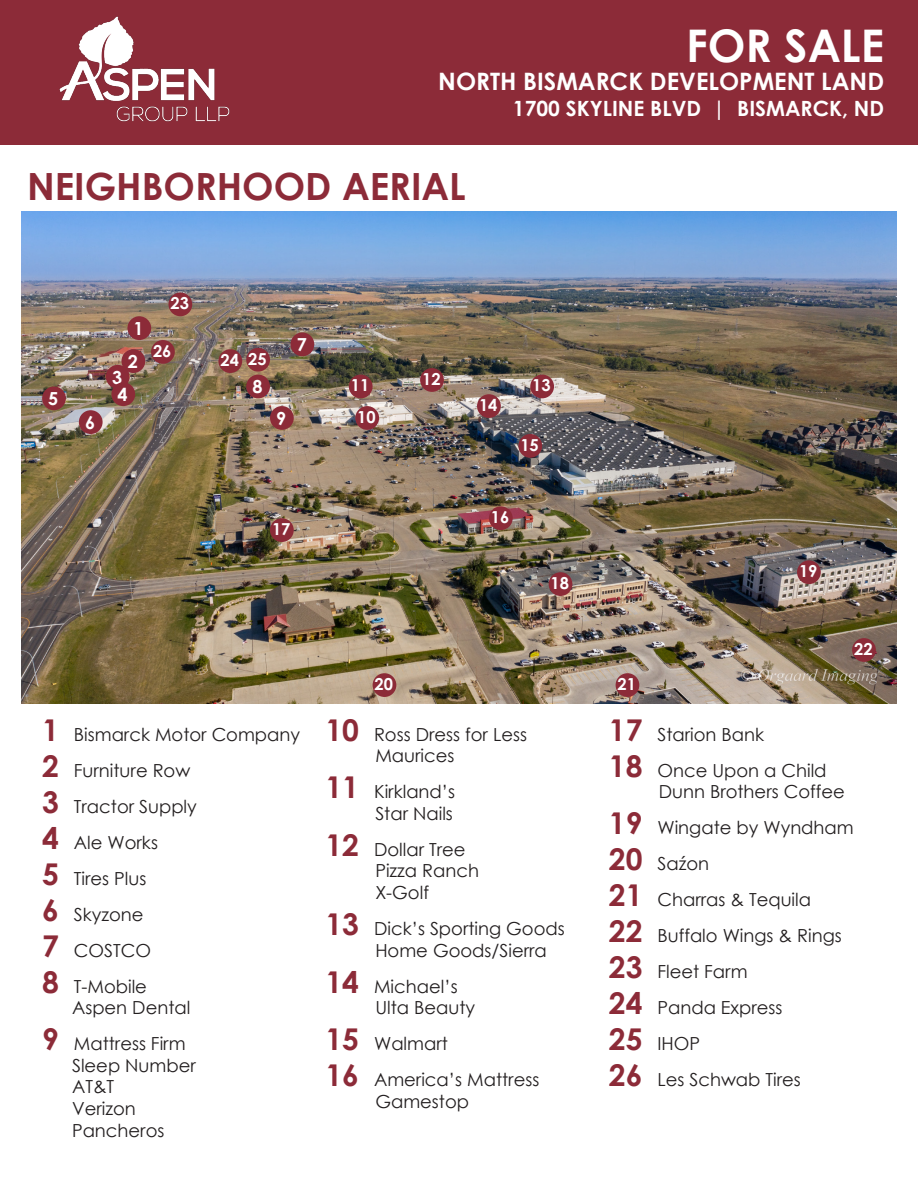
<style>
.page{position:relative;width:918px;height:1188px;background:#fff}
.page>*{position:absolute;margin:0;border:0;box-sizing:border-box;transform-origin:0 0}
.t1{font:700 45px "Century Gothic";color:#fff}
.t2{font:700 37.5px "Century Gothic";color:#8c2b38}
.t3{font:700 24px "Century Gothic";color:#fff}
.t4{font:700 21px "Century Gothic";color:#fff}
.t5{font:18px "Century Gothic";color:#231f20}
.t6{font:700 18px "Century Gothic";color:#fff}
.t7{font:700 16.5px "Century Gothic";color:#fff}
.s1{font-weight:700;font-size:30px;color:#8c2b38}
</style>
<div class="page">
<div style="left:0;top:0;width:918px;height:145px;background:#8c2b38"></div>
<img style="left:59px;top:16px;width:171px;height:106px">
<img style="left:22px;top:212px;width:874px;height:491px">
<div style="left:127px;top:316px;width:24px;height:24px;background:#8c2b38;border-radius:50%"></div>
<div style="left:122px;top:349px;width:23px;height:24px;background:#8c2b38;border-radius:50%"></div>
<div style="left:106px;top:365px;width:24px;height:24px;background:#8c2b38;border-radius:50%"></div>
<div style="left:111px;top:382px;width:24px;height:24px;background:#8c2b38;border-radius:50%"></div>
<div style="left:42px;top:386px;width:24px;height:24px;background:#8c2b38;border-radius:50%"></div>
<div style="left:79px;top:410px;width:24px;height:24px;background:#8c2b38;border-radius:50%"></div>
<div style="left:291px;top:332px;width:23px;height:24px;background:#8c2b38;border-radius:50%"></div>
<div style="left:246px;top:375px;width:24px;height:23px;background:#8c2b38;border-radius:50%"></div>
<div style="left:270px;top:406px;width:24px;height:24px;background:#8c2b38;border-radius:50%"></div>
<div style="left:355px;top:406px;width:24px;height:24px;background:#8c2b38;border-radius:50%"></div>
<div style="left:349px;top:375px;width:24px;height:23px;background:#8c2b38;border-radius:50%"></div>
<div style="left:420px;top:368px;width:24px;height:24px;background:#8c2b38;border-radius:50%"></div>
<div style="left:530px;top:375px;width:24px;height:23px;background:#8c2b38;border-radius:50%"></div>
<div style="left:477px;top:394px;width:24px;height:24px;background:#8c2b38;border-radius:50%"></div>
<div style="left:518px;top:434px;width:24px;height:24px;background:#8c2b38;border-radius:50%"></div>
<div style="left:489px;top:506px;width:24px;height:24px;background:#8c2b38;border-radius:50%"></div>
<div style="left:270px;top:518px;width:24px;height:24px;background:#8c2b38;border-radius:50%"></div>
<div style="left:549px;top:572px;width:23px;height:24px;background:#8c2b38;border-radius:50%"></div>
<div style="left:797px;top:560px;width:24px;height:24px;background:#8c2b38;border-radius:50%"></div>
<div style="left:373px;top:673px;width:23px;height:24px;background:#8c2b38;border-radius:50%"></div>
<div style="left:616px;top:673px;width:23px;height:24px;background:#8c2b38;border-radius:50%"></div>
<div style="left:852px;top:638px;width:24px;height:24px;background:#8c2b38;border-radius:50%"></div>
<div style="left:168px;top:293px;width:24px;height:23px;background:#8c2b38;border-radius:50%"></div>
<div style="left:218px;top:349px;width:24px;height:24px;background:#8c2b38;border-radius:50%"></div>
<div style="left:246px;top:348px;width:24px;height:24px;background:#8c2b38;border-radius:50%"></div>
<div style="left:151px;top:340px;width:24px;height:24px;background:#8c2b38;border-radius:50%"></div>
<p class="t1" style="left:686px;top:11px;width:200px">FOR SALE</p>
<p class="t3" style="left:438px;top:63px;width:447px">NORTH BISMARCK DEVELOPMENT LAND</p>
<p class="t4" style="left:513px;top:92px;width:373px">1700 SKYLINE BLVD | BISMARCK, ND</p>
<p class="t2" style="left:27px;top:158px;width:440px">NEIGHBORHOOD AERIAL</p>
<p class="t6" style="left:134px;top:315px;width:12px">1</p>
<p class="t6" style="left:128px;top:348px;width:12px">2</p>
<p class="t6" style="left:112px;top:363px;width:12px">3</p>
<p class="t6" style="left:48px;top:385px;width:12px">5</p>
<p class="t6" style="left:118px;top:381px;width:12px">4</p>
<p class="t6" style="left:85px;top:409px;width:12px">6</p>
<p class="t7" style="left:170px;top:291px;width:20px">23</p>
<p class="t7" style="left:153px;top:338px;width:20px">26</p>
<p class="t7" style="left:220px;top:348px;width:20px">24</p>
<p class="t7" style="left:248px;top:346px;width:20px">25</p>
<p class="t6" style="left:252px;top:373px;width:12px">8</p>
<p class="t6" style="left:297px;top:331px;width:12px">7</p>
<p class="t7" style="left:351px;top:373px;width:20px">11</p>
<p class="t6" style="left:276px;top:405px;width:12px">9</p>
<p class="t7" style="left:357px;top:404px;width:20px">10</p>
<p class="t7" style="left:272px;top:517px;width:20px">17</p>
<p class="t7" style="left:422px;top:366px;width:20px">12</p>
<p class="t7" style="left:479px;top:393px;width:20px">14</p>
<p class="t7" style="left:532px;top:373px;width:20px">13</p>
<p class="t7" style="left:520px;top:432px;width:20px">15</p>
<p class="t7" style="left:491px;top:505px;width:20px">16</p>
<p class="t7" style="left:551px;top:571px;width:20px">18</p>
<p class="t7" style="left:375px;top:672px;width:20px">20</p>
<p class="t7" style="left:618px;top:672px;width:20px">21</p>
<p class="t7" style="left:799px;top:559px;width:20px">19</p>
<p class="t7" style="left:854px;top:636px;width:20px">22</p>
<p class="t5" style="left:42px;top:721px;width:260px"><span class="s1">1</span> Bismarck Motor Company</p>
<p class="t5" style="left:42px;top:757px;width:150px"><span class="s1">2</span> Furniture Row</p>
<p class="t5" style="left:42px;top:793px;width:156px"><span class="s1">3</span> Tractor Supply</p>
<p class="t5" style="left:42px;top:829px;width:117px"><span class="s1">4</span> Ale Works</p>
<p class="t5" style="left:42px;top:865px;width:106px"><span class="s1">5</span> Tires Plus</p>
<p class="t5" style="left:42px;top:901px;width:103px"><span class="s1">6</span> Skyzone</p>
<p class="t5" style="left:42px;top:937px;width:110px"><span class="s1">7</span> COSTCO</p>
<p class="t5" style="left:42px;top:973px;width:106px"><span class="s1">8</span> T-Mobile</p>
<p class="t5" style="left:72px;top:995px;width:120px">Aspen Dental</p>
<p class="t5" style="left:42px;top:1031px;width:145px"><span class="s1">9</span> Mattress Firm</p>
<p class="t5" style="left:72px;top:1053px;width:125px">Sleep Number</p>
<p class="t5" style="left:72px;top:1074px;width:44px">AT&amp;T</p>
<p class="t5" style="left:72px;top:1096px;width:65px">Verizon</p>
<p class="t5" style="left:72px;top:1117px;width:94px">Pancheros</p>
<p class="t5" style="left:326px;top:721px;width:203px"><span class="s1">10</span> Ross Dress for Less</p>
<p class="t5" style="left:375px;top:743px;width:81px">Maurices</p>
<p class="t5" style="left:326px;top:779px;width:131px"><span class="s1">11</span> Kirkland’s</p>
<p class="t5" style="left:375px;top:801px;width:79px">Star Nails</p>
<p class="t5" style="left:326px;top:837px;width:142px"><span class="s1">12</span> Dollar Tree</p>
<p class="t5" style="left:375px;top:858px;width:105px">Pizza Ranch</p>
<p class="t5" style="left:375px;top:880px;width:55px">X-Golf</p>
<p class="t5" style="left:326px;top:916px;width:241px"><span class="s1">13</span> Dick’s Sporting Goods</p>
<p class="t5" style="left:375px;top:937px;width:173px">Home Goods/Sierra</p>
<p class="t5" style="left:326px;top:973px;width:134px"><span class="s1">14</span> Michael’s</p>
<p class="t5" style="left:375px;top:995px;width:101px">Ulta Beauty</p>
<p class="t5" style="left:326px;top:1031px;width:124px"><span class="s1">15</span> Walmart</p>
<p class="t5" style="left:326px;top:1067px;width:215px"><span class="s1">16</span> America’s Mattress</p>
<p class="t5" style="left:375px;top:1089px;width:95px">Gamestop</p>
<p class="t5" style="left:609px;top:721px;width:157px"><span class="s1">17</span> Starion Bank</p>
<p class="t5" style="left:609px;top:757px;width:219px"><span class="s1">18</span> Once Upon a Child</p>
<p class="t5" style="left:659px;top:779px;width:188px">Dunn Brothers Coffee</p>
<p class="t5" style="left:609px;top:815px;width:246px"><span class="s1">19</span> Wingate by Wyndham</p>
<p class="t5" style="left:609px;top:851px;width:102px"><span class="s1">20</span> Saźon</p>
<p class="t5" style="left:609px;top:887px;width:204px"><span class="s1">21</span> Charras &amp; Tequila</p>
<p class="t5" style="left:609px;top:923px;width:234px"><span class="s1">22</span> Buffalo Wings &amp; Rings</p>
<p class="t5" style="left:609px;top:959px;width:140px"><span class="s1">23</span> Fleet Farm</p>
<p class="t5" style="left:609px;top:995px;width:175px"><span class="s1">24</span> Panda Express</p>
<p class="t5" style="left:609px;top:1031px;width:93px"><span class="s1">25</span> IHOP</p>
<p class="t5" style="left:609px;top:1067px;width:194px"><span class="s1">26</span> Les Schwab Tires</p>
</div>
